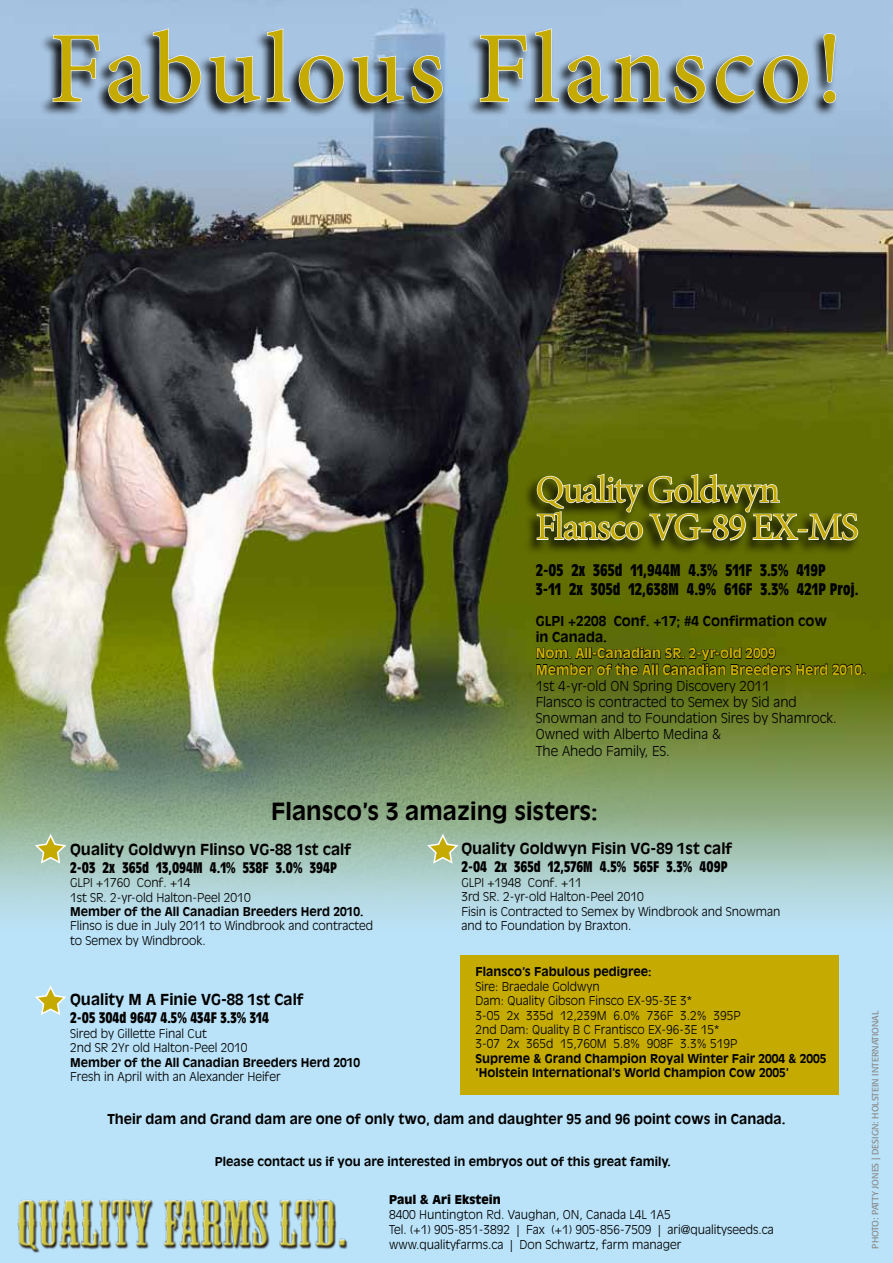
<style>
.page{position:relative;width:893px;height:1263px;background:#fff}
.page>*{position:absolute;margin:0;border:0;box-sizing:border-box;transform-origin:0 0}
.t1{font:101.55px "Minion Pro";letter-spacing:.035em;color:#c5ab01}
.t2{font:38.25px/37.3px "Minion Pro";letter-spacing:-.04em;color:#c5ab01}
.t3{font:700 23.4px "Antique Olive Std";color:#000}
.t4{font:700 condensed 16.5px/19.8px "Antique Olive Std";color:#000}
.t5{font:700 condensed 15px "Antique Olive Std";color:#000}
.t6{font:700 15px "Antique Olive Std";color:#000}
.t7{font:300 13.5px/16.2px "Antique Olive Std";color:#000}
.t8{font:700 13.5px/16.2px "Antique Olive Std";color:#000}
.t9{font:700 13.5px/16.2px "Antique Olive Std";color:#c5ab01}
.t10{font:300 12px/14.4px "Antique Olive Std";color:#000}
.t11{font:700 12px/14.4px "Antique Olive Std";color:#000}
.t12{font:900 12px "Antique Olive Std";color:#000}
.t13{font:9px "Formata";color:#898989}
</style>
<div class="page">
<div style="left:0;top:440px;width:893px;height:823px;background:#bae3f9"></div>
<img style="left:0;top:0;width:893px;height:916px">
<img style="left:17px;top:1199px;width:331px;height:54px">
<svg style="left:39px;top:28px;width:799px;height:90px;background:#92adc8"></svg>
<svg style="left:52px;top:34px;width:49px;height:69px;background:#8496a8"></svg>
<svg style="left:108px;top:27px;width:94px;height:77px;background:#8a9eb3"></svg>
<svg style="left:209px;top:27px;width:82px;height:77px;background:#8ba0b5"></svg>
<svg style="left:298px;top:55px;width:47px;height:49px;background:#8394a6"></svg>
<svg style="left:352px;top:55px;width:52px;height:49px;background:#7a8ca0"></svg>
<svg style="left:411px;top:55px;width:32px;height:49px;background:#708295"></svg>
<svg style="left:479px;top:34px;width:49px;height:69px;background:#8396a8"></svg>
<svg style="left:534px;top:27px;width:25px;height:76px;background:#8394a6"></svg>
<svg style="left:567px;top:54px;width:99px;height:50px;background:#8495a7"></svg>
<svg style="left:674px;top:55px;width:32px;height:49px;background:#8393a3"></svg>
<svg style="left:715px;top:55px;width:41px;height:49px;background:#8da0b5"></svg>
<svg style="left:762px;top:55px;width:47px;height:49px;background:#8293a5"></svg>
<svg style="left:823px;top:33px;width:14px;height:71px"></svg>
<svg style="left:523px;top:473px;width:338px;height:82px;background:#4f5901"></svg>
<svg style="left:536px;top:473px;width:323px;height:68px;background:#727936"></svg>
<svg style="left:536px;top:644px;width:329px;height:37px;background:#485304"></svg>
<div style="left:460px;top:955px;width:378px;height:139px;background:#c5ab01"></div>
<svg style="left:33px;top:833px;width:35px;height:32px"></svg>
<svg style="left:425px;top:833px;width:35px;height:32px"></svg>
<svg style="left:35px;top:985px;width:31px;height:30px"></svg>
<h1 class="t1" style="left:49px;top:1px;width:796px">Fabulous Flansco!</h1>
<h2 class="t2" style="left:536px;top:471px;width:325px">Quality Goldwyn<br>Flansco VG-89 EX-MS</h2>
<h3 class="t4" style="left:536px;top:560px;width:324px">2-05 2x 365d 11,944M 4.3% 511F 3.5% 419P<br>3-11 2x 305d 12,638M 4.9% 616F 3.3% 421P Proj.</h3>
<p class="t8" style="left:536px;top:613px;width:293px">GLPI +2208 Conf. +17; #4 Confirmation cow in Canada.</p>
<p class="t9" style="left:536px;top:645px;width:332px">Nom. All-Canadian SR. 2-yr-old 2009<br>Member of the All Canadian Breeders Herd 2010.</p>
<p class="t7" style="left:536px;top:678px;width:303px">1st 4-yr-old ON Spring Discovery 2011<br>Flansco is contracted to Semex by Sid and Snowman and to Foundation Sires by Shamrock.<br>Owned with Alberto Medina &amp;<br>The Ahedo Family, ES.</p>
<h3 class="t3" style="left:271px;top:797px;width:328px">Flansco’s 3 amazing sisters:</h3>
<p class="t6" style="left:70px;top:840px;width:282px">Quality Goldwyn Flinso VG-88 1st calf</p>
<p class="t5" style="left:70px;top:859px;width:268px">2-03 2x 365d 13,094M 4.1% 538F 3.0% 394P</p>
<p class="t10" style="left:70px;top:876px;width:182px">GLPI +1760 Conf. +14<br>1st SR. 2-yr-old Halton-Peel 2010</p>
<p class="t11" style="left:70px;top:904px;width:295px">Member of the All Canadian Breeders Herd 2010.</p>
<p class="t10" style="left:70px;top:919px;width:305px">Flinso is due in July 2011 to Windbrook and contracted to Semex by Windbrook.</p>
<p class="t6" style="left:461px;top:840px;width:272px">Quality Goldwyn Fisin VG-89 1st calf</p>
<p class="t5" style="left:461px;top:859px;width:268px">2-04 2x 365d 12,576M 4.5% 565F 3.3% 409P</p>
<p class="t10" style="left:461px;top:875px;width:320px">GLPI +1948 Conf. +11<br>3rd SR. 2-yr-old Halton-Peel 2010<br>Fisin is Contracted to Semex by Windbrook and Snowman and to Foundation by Braxton.</p>
<p class="t6" style="left:70px;top:991px;width:235px">Quality M A Finie VG-88 1st Calf</p>
<p class="t5" style="left:70px;top:1010px;width:200px">2-05 304d 9647 4.5% 434F 3.3% 314</p>
<p class="t10" style="left:70px;top:1026px;width:179px">Sired by Gillette Final Cut<br>2nd SR 2Yr old Halton-Peel 2010</p>
<p class="t11" style="left:70px;top:1055px;width:292px">Member of the All Canadian Breeders Herd 2010</p>
<p class="t10" style="left:70px;top:1069px;width:212px">Fresh in April with an Alexander Heifer</p>
<p class="t11" style="left:475px;top:965px;width:178px">Flansco’s Fabulous pedigree:</p>
<p class="t10" style="left:475px;top:979px;width:267px">Sire: Braedale Goldwyn<br>Dam: Quality Gibson Finsco EX-95-3E 3*<br>3-05 2x 335d 12,239M 6.0% 736F 3.2% 395P 2nd Dam: Quality B C Frantisco EX-96-3E 15* 3-07 2x 365d 15,760M 5.8% 908F 3.3% 519P</p>
<p class="t11" style="left:475px;top:1051px;width:353px">Supreme &amp; Grand Champion Royal Winter Fair 2004 &amp; 2005 ‘Holstein International’s World Champion Cow 2005’</p>
<p class="t8" style="left:107px;top:1110px;width:680px">Their dam and Grand dam are one of only two, dam and daughter 95 and 96 point cows in Canada.</p>
<p class="t11" style="left:215px;top:1154px;width:458px">Please contact us if you are interested in embryos out of this great family.</p>
<p class="t12" style="left:389px;top:1192px;width:113px">Paul &amp; Ari Ekstein</p>
<p class="t10" style="left:389px;top:1207px;width:386px;line-height:15px">8400 Huntington Rd. Vaughan, ON, Canada L4L 1A5<br>Tel. (+1) 905-851-3892 | Fax (+1) 905-856-7509 | ari@qualityseeds.ca www.qualityfarms.ca | Don Schwartz, farm manager</p>
<p class="t13" style="left:870px;top:1249px;width:239px;rotate:-90deg">Photo: Patty Jones | Design: Holstein I nternational</p>
</div>
